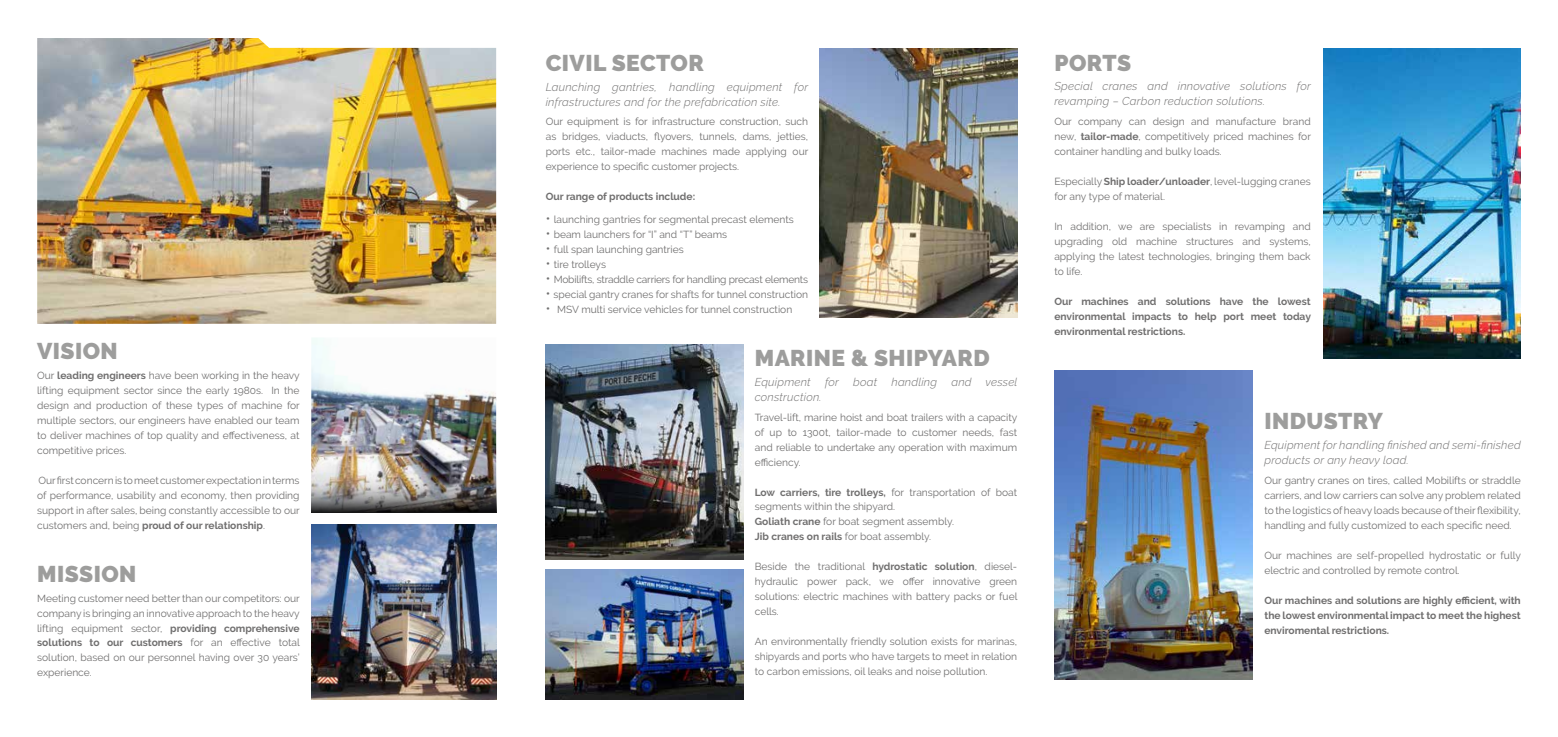
<style>
.page{position:relative;width:1558px;height:737px;background:#fff}
.page>*{position:absolute;margin:0;border:0;box-sizing:border-box;transform-origin:0 0}
.t1{font:900 22.75px "Raleway";letter-spacing:.02em;color:#9d9d9c}
.t2{font:italic 300 11.38px/15px "Raleway";letter-spacing:.02em;color:#706f6f}
.t3{font:10.24px/15px "Raleway";color:#706f6f;text-align:justify}
.t4{font:700 10.24px/15px "Raleway";color:#706f6f;text-align:justify}
.t5{font:10.24px "Raleway";letter-spacing:-.02em;color:#706f6f}
.s1{font-weight:700}
.s2{font-size:13.12px}
</style>
<div class="page">
<img style="left:37px;top:38px;width:459px;height:286px">
<img style="left:311px;top:525px;width:185px;height:174px">
<img style="left:311px;top:338px;width:185px;height:121px">
<img style="left:311px;top:459px;width:185px;height:53px">
<img style="left:819px;top:49px;width:198px;height:268px">
<img style="left:1323px;top:49px;width:197px;height:309px">
<img style="left:1054px;top:370px;width:198px;height:309px">
<img style="left:546px;top:345px;width:197px;height:214px">
<img style="left:546px;top:569px;width:197px;height:130px">
<h1 class="t1" style="left:37px;top:338px;width:82px">VISION</h1>
<p class="t3" style="left:37px;top:368px;width:264px">Our <span class="s1">leading engineers</span> have been working in the heavy lifting equipment sector since the early 1980s. In the design and production of these types of machine for multiple sectors, our engineers have enabled our team to deliver machines of top quality and effectiveness, at competitive prices.</p>
<p class="t3" style="left:37px;top:473px;width:264px">Our first concern is to meet customer expectation in terms of performance, usability and economy, then providing support in after sales, being constantly accessible to our customers and, being <span class="s1">proud of our relationship</span>.</p>
<h1 class="t1" style="left:37px;top:560px;width:101px">MISSION</h1>
<p class="t3" style="left:37px;top:590px;width:264px">Meeting customer need better than our competitors: our company is bringing an innovative approach to the heavy lifting equipment sector, <span class="s1">providing comprehensive solutions to our customers</span> for an effective total solution, based on our personnel having over 30 years’ experience.</p>
<h1 class="t1" style="left:546px;top:50px;width:159px">CIVIL SECTOR</h1>
<h1 class="t1" style="left:1054px;top:50px;width:78px">PORTS</h1>
<p class="t2" style="left:546px;top:79px;width:264px">Launching gantries, handling equipment for infrastructures and for the prefabrication site.</p>
<p class="t2" style="left:1054px;top:79px;width:258px">Special cranes and innovative solutions for revamping – Carbon reduction solutions.</p>
<p class="t3" style="left:546px;top:114px;width:264px">Our equipment is for infrastructure construction, such as bridges, viaducts, flyovers, tunnels, dams, jetties, ports etc., tailor-made machines made applying our experience to specific customer projects.</p>
<p class="t4" style="left:546px;top:189px;width:151px">Our range of products include:</p>
<p class="t3" style="left:546px;top:212px;width:250px"><span class="s2">•</span> launching gantries for segmental precast elements</p>
<p class="t3" style="left:546px;top:227px;width:183px"><span class="s2">•</span> beam launchers for “I” and “T” beams</p>
<p class="t3" style="left:546px;top:242px;width:139px"><span class="s2">•</span> full span launching gantries</p>
<p class="t3" style="left:546px;top:257px;width:62px"><span class="s2">•</span> tire trolleys</p>
<p class="t5" style="left:546px;top:273px;width:264px"><span class="s2">•</span> Mobilifts, straddle carriers for handling precast elements</p>
<p class="t3" style="left:546px;top:287px;width:264px"><span class="s2">•</span> special gantry cranes for shafts for tunnel construction</p>
<p class="t3" style="left:546px;top:302px;width:248px"><span class="s2">•</span> MSV multi service vehicles for tunnel construction</p>
<h1 class="t1" style="left:755px;top:345px;width:236px">MARINE &amp; SHIPYARD</h1>
<p class="t2" style="left:755px;top:374px;width:57px">Equipment</p>
<p class="t2" style="left:825px;top:374px;width:54px">for boat</p>
<p class="t2" style="left:891px;top:374px;width:47px">handling</p>
<p class="t2" style="left:951px;top:374px;width:67px">and vessel</p>
<p class="t2" style="left:755px;top:389px;width:68px">construction.</p>
<p class="t3" style="left:755px;top:409px;width:264px">Travel-lift, marine hoist and boat trailers with a capacity of up to 1300t, tailor-made to customer needs, fast and reliable to undertake any operation with maximum efficiency.</p>
<p class="t3" style="left:755px;top:484px;width:264px;text-align:left"><span class="s1">Low carriers, tire trolleys,</span> for transportation of boat segments within the shipyard.<br><span class="s1">Goliath crane</span> for boat segment assembly.<br><span class="s1">Jib cranes on rails</span> for boat assembly.</p>
<p class="t3" style="left:755px;top:559px;width:264px">Beside the traditional <span class="s1">hydrostatic solution</span>, diesel&shy;hydraulic power pack, we offer innovative green solutions: electric machines with battery packs or fuel cells.</p>
<p class="t3" style="left:755px;top:634px;width:264px">An environmentally friendly solution exists for marinas, shipyards and ports who have targets to meet in relation to carbon emissions, oil leaks and noise pollution.</p>
<p class="t3" style="left:1054px;top:114px;width:258px">Our company can design and manufacture brand new, <span class="s1">tailor-made</span>, competitively priced machines for container handling and bulky loads.</p>
<p class="t3" style="left:1054px;top:174px;width:258px">Especially <span class="s1">Ship loader/unloader</span>, level-lugging cranes for any type of material.</p>
<p class="t3" style="left:1054px;top:219px;width:258px">In addition, we are specialists in revamping and upgrading old machine structures and systems, applying the latest technologies, bringing them back to life.</p>
<p class="t4" style="left:1054px;top:294px;width:258px">Our machines and solutions have the lowest environmental impacts to help port meet today environmental restrictions.</p>
<h1 class="t1" style="left:1264px;top:408px;width:120px">INDUSTRY</h1>
<p class="t2" style="left:1264px;top:437px;width:258px">Equipment for handling finished and semi-finished products or any heavy load.</p>
<p class="t3" style="left:1264px;top:472px;width:258px">Our gantry cranes on tires, called Mobilifts or straddle carriers, and low carriers can solve any problem related to the logistics of heavy loads because of their flexibility, handling and fully customized to each specific need.</p>
<p class="t3" style="left:1264px;top:547px;width:258px">Our machines are self-propelled hydrostatic or fully electric and controlled by remote control.</p>
<p class="t4" style="left:1264px;top:592px;width:258px">Our machines and solutions are highly efficient, with the lowest environmental impact to meet the highest enviromental restrictions.</p>
</div>
